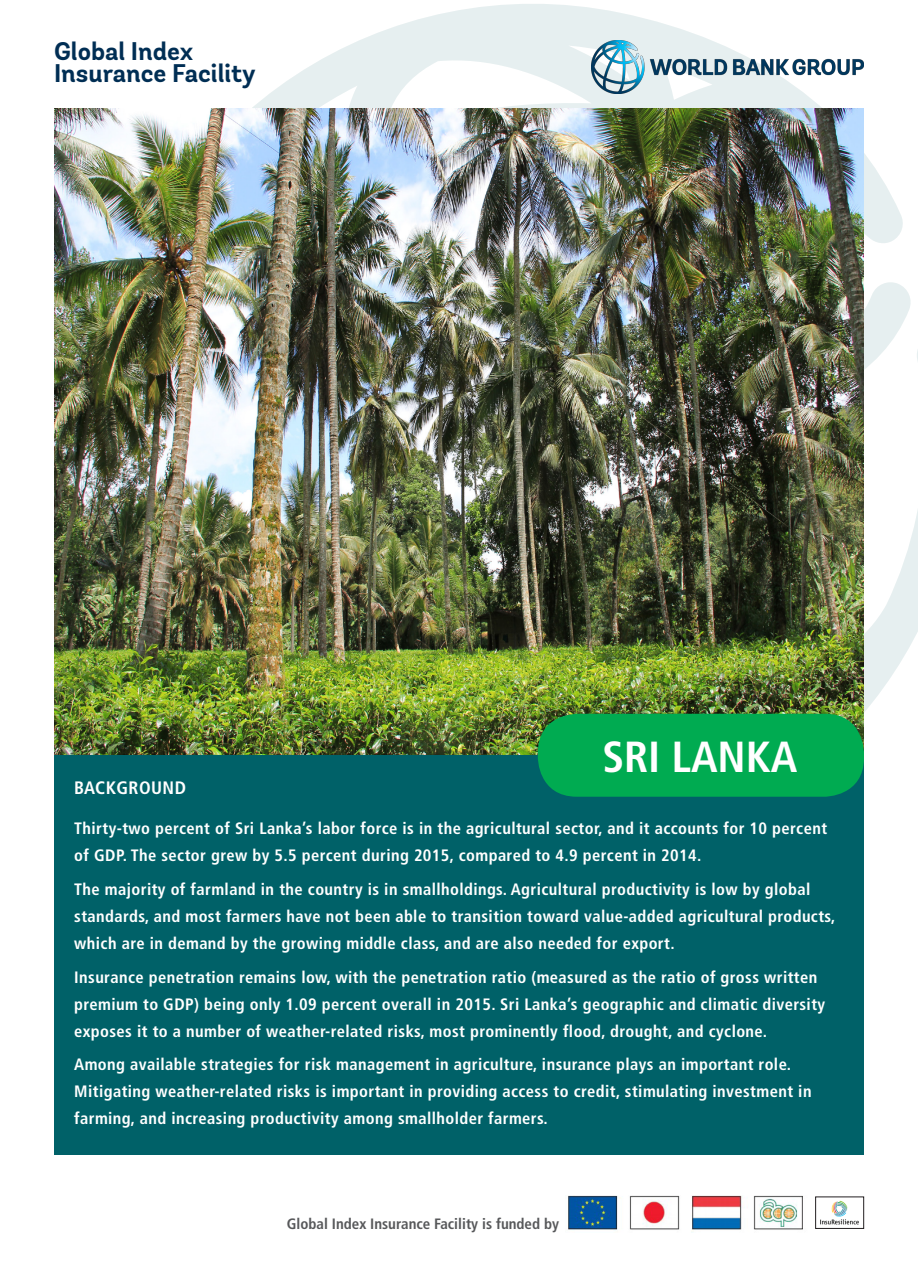
<style>
.page{position:relative;width:918px;height:1269px;background:#fff}
.page>*{position:absolute;margin:0;border:0;box-sizing:border-box;transform-origin:0 0}
.t1{font:700 condensed 43.5px "Frutiger LT Std";color:#fff}
.t2{font:700 25.5px "Andes";color:#002e54}
.t3{font:700 condensed 18px "Frutiger LT Std";letter-spacing:.025em;color:#fff}
.t4{font:700 condensed 16.5px/27px "Frutiger LT Std";letter-spacing:.025em;color:#fff}
.t5{font:700 condensed 15px "Frutiger LT Std";color:#57585a}
</style>
<div class="page">
<svg style="left:252px;top:4px;width:666px;height:708px"></svg>
<img style="left:592px;top:40px;width:272px;height:54px">
<img style="left:568px;top:1196px;width:235px;height:36px">
<img style="left:820px;top:1200px;width:39px;height:25px">
<div style="left:815px;top:1197px;width:49px;height:32px;border:1px solid #231f20"></div>
<img style="left:54px;top:108px;width:810px;height:647px">
<div style="left:54px;top:755px;width:810px;height:400px;background:#006168"></div>
<div style="left:538px;top:714px;width:326px;height:83px;background:#00ab51;border-radius:39px"></div>
<p class="t2" style="left:54px;top:35px;width:141px">Global Index</p>
<p class="t2" style="left:54px;top:57px;width:203px">Insurance Facility</p>
<p class="t1" style="left:602px;top:731px;width:196px">SRI LANKA</p>
<p class="t3" style="left:74px;top:777px;width:113px">BACKGROUND</p>
<p class="t4" style="left:74px;top:815px;width:754px">Thirty-two percent of Sri Lanka’s labor force is in the agricultural sector, and it accounts for 10 percent of GDP. The sector grew by 5.5 percent during 2015, compared to 4.9 percent in 2014.</p>
<p class="t4" style="left:74px;top:876px;width:763px">The majority of farmland in the country is in smallholdings. Agricultural productivity is low by global standards, and most farmers have not been able to transition toward value-added agricultural products, which are in demand by the growing middle class, and are also needed for export.</p>
<p class="t4" style="left:74px;top:963px;width:752px">Insurance penetration remains low, with the penetration ratio (measured as the ratio of gross written premium to GDP) being only 1.09 percent overall in 2015. Sri Lanka’s geographic and climatic diversity exposes it to a number of weather-related risks, most prominently flood, drought, and cyclone.</p>
<p class="t4" style="left:74px;top:1051px;width:739px">Among available strategies for risk management in agriculture, insurance plays an important role.<br>Mitigating weather-related risks is important in providing access to credit, stimulating investment in farming, and increasing productivity among smallholder farmers.</p>
<p class="t5" style="left:287px;top:1215px;width:274px">Global Index Insurance Facility is funded by</p>
</div>
